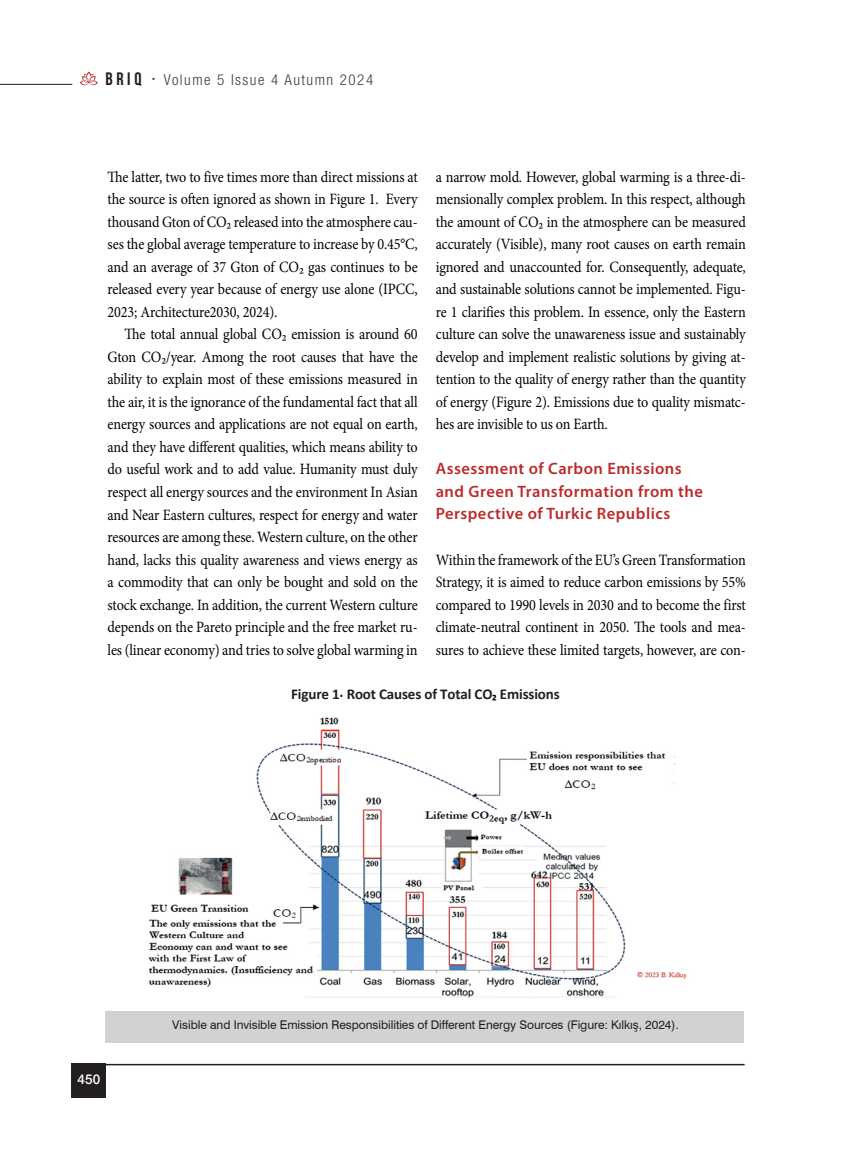
<style>
.page{position:relative;width:851px;height:1149px;background:#fff}
.page>*{position:absolute;margin:0;border:0;box-sizing:border-box;transform-origin:0 0}
.t1{font:600 16.5px/22.5px "Myriad Pro";letter-spacing:.03em;color:#bc2b2b}
.t2{font:15.75px/22.5px "Minion Pro";letter-spacing:-.01em;color:#000001;text-align:justify;scale:.9 1}
.t3{font:700 15px "Calibri";letter-spacing:-.01em;color:#231f20}
.t4{font:300 condensed 15px "Helvetica Neue LT Com";letter-spacing:.1em;color:#3e3e3f}
.t5{font:500 13.5px "Helvetica Neue LT Pro";color:#fff}
.t6{font:12px "Swiss 721 BT";letter-spacing:-.005em;color:#231f20}
.s1{font-family:"Bebas Neue";font-weight:700;font-stretch:normal;font-size:18px;color:#231f20}
.s2{color:#000001}
</style>
<div class="page">
<hr style="left:72px;top:1063px;width:672px;height:1px;background:#231f20">
<hr style="left:0;top:84px;width:72px;height:1px;background:#231f20">
<svg style="left:80px;top:71px;width:18px;height:14px"></svg>
<div style="left:72px;top:1063px;width:34px;height:34px;background:#231f20"></div>
<div style="left:105px;top:1010px;width:638px;height:32px;background:#d1d2d4"></div>
<img style="left:148px;top:717px;width:538px;height:281px">
<p class="t4" style="left:105px;top:71px;width:269px"><span class="s1">BRIq</span> <sup>•</sup> Volume 5 Issue 4 Autumn 2024</p>
<p class="t2" style="left:108px;top:165px;width:346px">The latter, two to five times more than direct missions at the source is often ignored as shown in Figure 1. Every thousand Gton of CO2 released into the atmosphere cau&shy;ses the global average temperature to increase by 0.45°C, and an average of 37 Gton of CO2 gas continues to be released every year because of energy use alone (IPCC, 2023; Architecture2030, 2024).</p>
<p class="t2" style="left:108px;top:323px;width:346px;text-indent:17px">The total annual global CO2 emission is around 60<br>Gton CO2/year. Among the root causes that have the ability to explain most of these emissions measured in the air, it is the ignorance of the fundamental fact that all energy sources and applications are not equal on earth, and they have different qualities, which means ability to do useful work and to add value. Humanity must duly respect all energy sources and the environment In Asian and Near Eastern cultures, respect for energy and water resources are among these. Western culture, on the other hand, lacks this quality awareness and views energy as a commodity that can only be bought and sold on the stock exchange. In addition, the current Western culture depends on the Pareto principle and the free market ru&shy;les (linear economy) and tries to solve global warming in</p>
<p class="t2" style="left:435px;top:165px;width:346px">a narrow mold. However, global warming is a three-di&shy;mensionally complex problem. In this respect, although the amount of CO2 in the atmosphere can be measured accurately (Visible), many root causes on earth remain ignored and unaccounted for. Consequently, adequate, and sustainable solutions cannot be implemented. Figu&shy;re 1 clarifies this problem. In essence, only the Eastern culture can solve the unawareness issue and sustainably develop and implement realistic solutions by giving at&shy;tention to the quality of energy rather than the quantity of energy (Figure 2). Emissions due to quality mismatc&shy;hes are invisible to us on Earth.</p>
<p class="t1" style="left:435px;top:457px;width:269px">Assessment of Carbon Emissions and Green Transformation from the<br>Perspective of Turkic Republics</p>
<p class="t2" style="left:435px;top:548px;width:346px">Within the framework of the EU’s Green Transformation Strategy, it is aimed to reduce carbon emissions by 55% compared to 1990 levels in 2030 and to become the first climate-neutral continent in 2050. The tools and mea&shy;sures to achieve these limited targets, however, are con-</p>
<p class="t3" style="left:291px;top:682px;width:270px">Figure 1. Root Causes of Total CO<span class="s2">2</span> Emissions</p>
<p class="t5" style="left:78px;top:1070px;width:24px">450</p>
<p class="t6" style="left:172px;top:1015px;width:508px">Visible and Invisible Emission Responsibilities of Different Energy Sources (Figure: Kılkış, 2024).</p>
</div>
